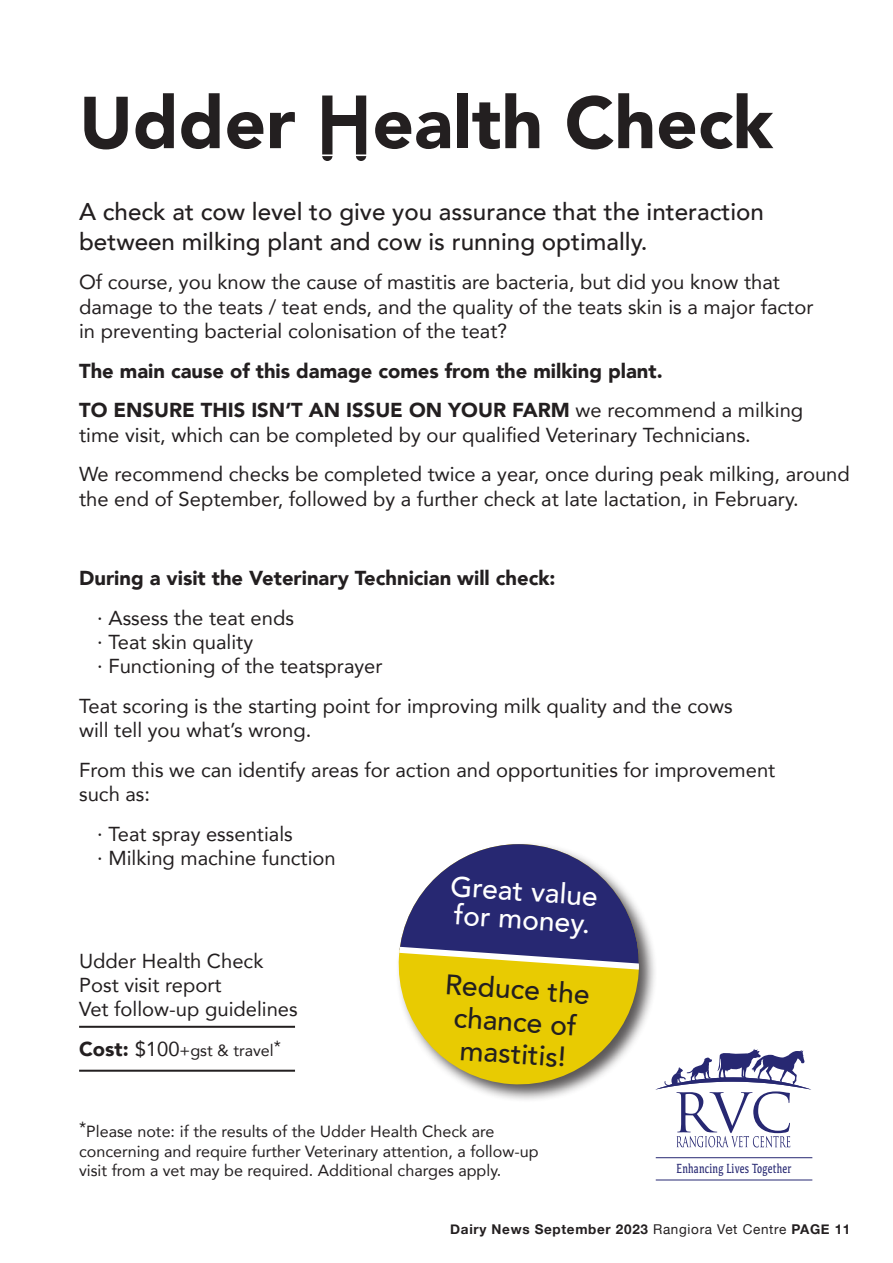
<style>
.page{position:relative;width:893px;height:1263px;background:#fff}
.page>*{position:absolute;margin:0;border:0;box-sizing:border-box;transform-origin:0 0}
.t1{font:900 72.6px "Avenir";color:#231f20}
.t2{font:500 28.2px/32.2px "Avenir";color:#231f20;text-align:center}
.t3{font:500 28.2px/28.2px "Avenir";color:#fff}
.t4{font:500 24.15px/29.1px "Avenir";color:#231f20}
.t5{font:20.1px/24.2px "Avenir";color:#231f20}
.t6{font:900 20.1px/39.8px "Avenir";color:#231f20}
.t7{font:16.2px/19.4px "Avenir";color:#231f20}
.t8{font:13.65px "Kefa";letter-spacing:.02em;color:#272872;scale:.7 1}
.Default{font:700 13.5px "Helvetica Neue";letter-spacing:.05em;color:#231f20}
.s1{color:#fff}
.s2{font-weight:400}
.s3{font-weight:900;font-size:20.1px}
.s4{font-size:20.1px}
</style>
<div class="page">
<svg style="left:658px;top:1049px;width:153px;height:98px"></svg>
<hr style="left:656px;top:1179px;width:156px;height:1px;background:#272872">
<hr style="left:656px;top:1157px;width:156px;height:1px;background:#272872">
<div style="left:396px;top:841px;width:262px;height:262px;background:#231f20;opacity:.75"></div>
<svg style="left:396px;top:841px;width:247px;height:248px;fill:#e8cb02"></svg>
<svg style="left:396px;top:844px;width:247px;height:130px"></svg>
<hr style="left:79px;top:1026px;width:216px;height:2px;background:#231f20">
<hr style="left:79px;top:1070px;width:216px;height:2px;background:#231f20">
<svg style="left:322px;top:96px;width:10px;height:65px"></svg>
<div style="left:325px;top:115px;width:37px;height:11px;background:#231f20"></div>
<svg style="left:356px;top:96px;width:10px;height:65px"></svg>
<hr style="left:319px;top:154px;width:53px;height:2px;background:#fff">
<p class="t1" style="left:79px;top:61px;width:696px">Udder <span class="s1">H</span>ealth Check</p>
<p class="t4" style="left:79px;top:196px;width:686px">A check at cow level to give you assurance that the interaction between milking plant and cow is running optimally.</p>
<p class="t5" style="left:79px;top:270px;width:736px">Of course, you know the cause of mastitis are bacteria, but did you know that damage to the teats / teat ends, and the quality of the teats skin is a major factor in preventing bacterial colonisation of the teat?</p>
<p class="t6" style="left:79px;top:350px;width:726px">The main cause of this damage comes from the milking plant.<br>TO ENSURE THIS ISN’T AN ISSUE ON YOUR FARM <span class="s2">we recommend a milking</span></p>
<p class="t5" style="left:79px;top:414px;width:772px;line-height:39.8px">time visit, which can be completed by our qualified Veterinary Technicians.<br>We recommend checks be completed twice a year, once during peak milking, around</p>
<p class="t5" style="left:79px;top:486px;width:721px">the end of September, followed by a further check at late lactation, in February.</p>
<p class="t6" style="left:97px;top:558px;width:460px;text-indent:-18px">During a visit the Veterinary Technician will check: <span class="s2">· Assess the teat ends</span></p>
<p class="t5" style="left:97px;top:629px;width:287px">· Teat skin quality<br>· Functioning of the teatsprayer</p>
<p class="t5" style="left:79px;top:693px;width:655px">Teat scoring is the starting point for improving milk quality and the cows will tell you what’s wrong.</p>
<p class="t5" style="left:79px;top:757px;width:698px">From this we can identify areas for action and opportunities for improvement such as:</p>
<p class="t5" style="left:97px;top:821px;width:240px">· Teat spray essentials<br>· Milking machine function</p>
<p class="t5" style="left:79px;top:948px;width:220px">Udder Health Check<br>Post visit report<br>Vet follow-up guidelines</p>
<p class="t7" style="left:79px;top:1040px;width:203px"><span class="s3">Cost:</span> <span class="s4">$100</span>+gst &amp; travel*</p>
<p class="t3" style="left:452px;top:870px;width:149px;rotate:4deg">Great value for money.</p>
<p class="t2" style="left:446px;top:966px;width:146px;rotate:4deg">Reduce the chance of mastitis!</p>
<p class="t7" style="left:79px;top:1121px;width:461px">*Please note: if the results of the Udder Health Check are concerning and require further Veterinary attention, a follow-up visit from a vet may be required. Additional charges apply.</p>
<p class="t8" style="left:677px;top:1159px;width:165px">Enhancing Lives Together</p>
<p class="Default" style="left:450px;top:1218px;width:402px">Dairy News September 2023 <span class="s2">Rangiora Vet Centre</span> PAGE 11</p>
</div>
